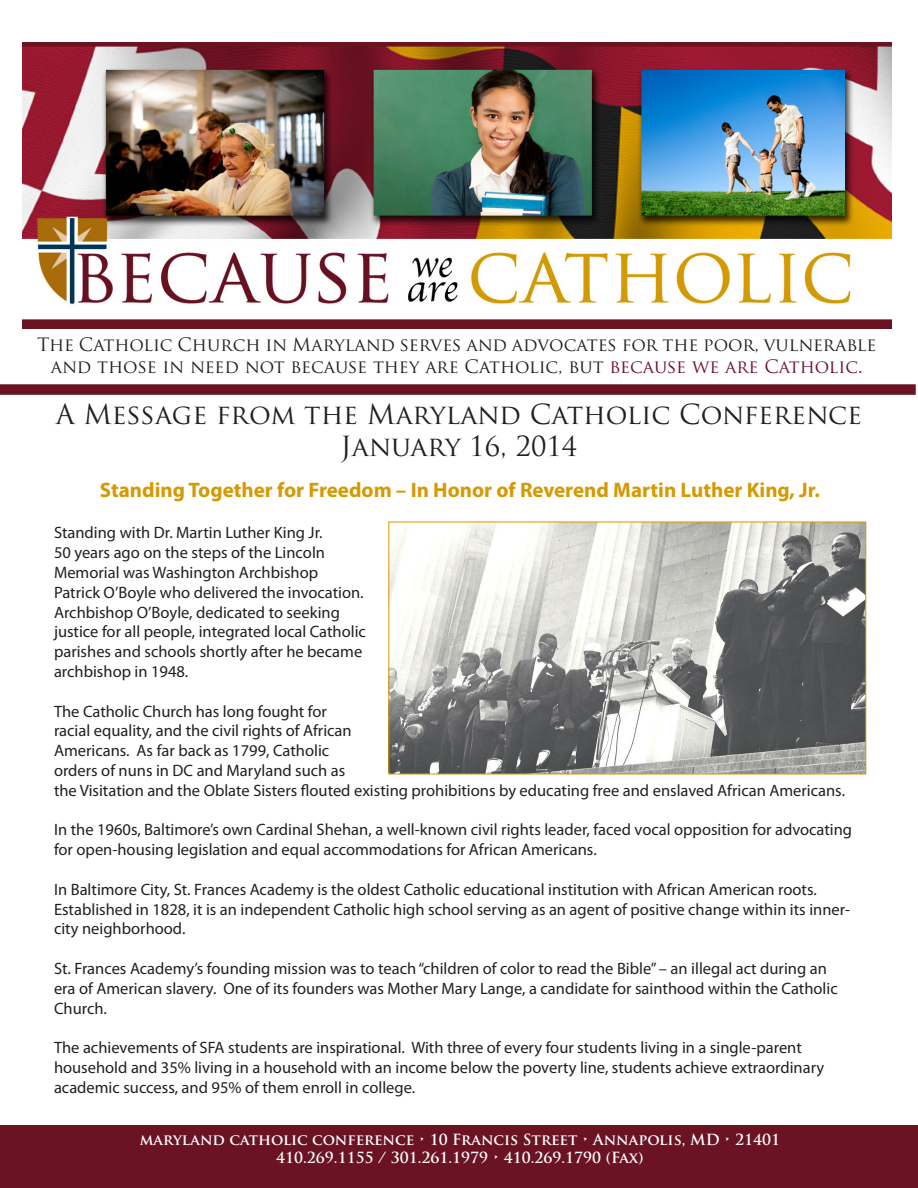
<style>
.page{position:relative;width:918px;height:1188px;background:#fff}
.page>*{position:absolute;margin:0;border:0;box-sizing:border-box;transform-origin:0 0}
.t1{font:27px/32.4px "Trajan Pro";color:#231f20;text-align:center}
.t2{font:700 21px "Myriad Pro";color:#d59903}
.t3{font:18px/21.6px "Trajan Pro";color:#231f20;text-align:center}
.t4{font:16.5px/19.8px "Myriad Pro";color:#231f20}
.t5{font:700 15px/18px "Trajan Pro";color:#fff;text-align:center}
.s1{color:#6e1324}
</style>
<div class="page">
<div style="left:0;top:1125px;width:918px;height:63px;background:#6b1323"></div>
<img style="left:22px;top:42px;width:869px;height:286px">
<div style="left:0;top:384px;width:916px;height:11px;background:#6b1323"></div>
<img style="left:391px;top:524px;width:473px;height:248px">
<p class="t3" style="left:37px;top:334px;width:841px">The Catholic Church in Maryland serves and advocates for the poor, vulnerable and those in need not because they are Catholic, but <span class="s1">because we are Catholic.</span></p>
<h1 class="t1" style="left:56px;top:398px;width:808px">A Message from the Maryland Catholic Conference<br>January 16, 2014</h1>
<p class="t2" style="left:100px;top:476px;width:722px">Standing Together for Freedom – In Honor of Reverend Martin Luther King, Jr.</p>
<p class="t4" style="left:54px;top:523px;width:313px">Standing with Dr. Martin Luther King Jr.<br>50 years ago on the steps of the Lincoln Memorial was Washington Archbishop Patrick O’Boyle who delivered the invocation.<br>Archbishop O’Boyle, dedicated to seeking justice for all people, integrated local Catholic parishes and schools shortly after he became archbishop in 1948.</p>
<p class="t4" style="left:54px;top:701px;width:793px">The Catholic Church has long fought for<br>racial equality, and the civil rights of African<br>Americans. As far back as 1799, Catholic<br>orders of nuns in DC and Maryland such as<br>the Visitation and the Oblate Sisters flouted existing prohibitions by educating free and enslaved African Americans.</p>
<p class="t4" style="left:54px;top:820px;width:800px">In the 1960s, Baltimore’s own Cardinal Shehan, a well-known civil rights leader, faced vocal opposition for advocating for open-housing legislation and equal accommodations for African Americans.</p>
<p class="t4" style="left:54px;top:879px;width:798px">In Baltimore City, St. Frances Academy is the oldest Catholic educational institution with African American roots.<br>Established in 1828, it is an independent Catholic high school serving as an agent of positive change within its inner&shy;city neighborhood.</p>
<p class="t4" style="left:54px;top:958px;width:785px">St. Frances Academy’s founding mission was to teach “children of color to read the Bible” – an illegal act during an era of American slavery. One of its founders was Mother Mary Lange, a candidate for sainthood within the Catholic<br>Church.</p>
<p class="t4" style="left:54px;top:1037px;width:772px">The achievements of SFA students are inspirational. With three of every four students living in a single-parent household and 35% living in a household with an income below the poverty line, students achieve extraordinary academic success, and 95% of them enroll in college.</p>
<p class="t5" style="left:140px;top:1131px;width:635px">maryland catholic conference • 10 Francis Street • Annapolis, MD • 21401<br>410.269.1155 / 301.261.1979 • 410.269.1790 (Fax)</p>
</div>
